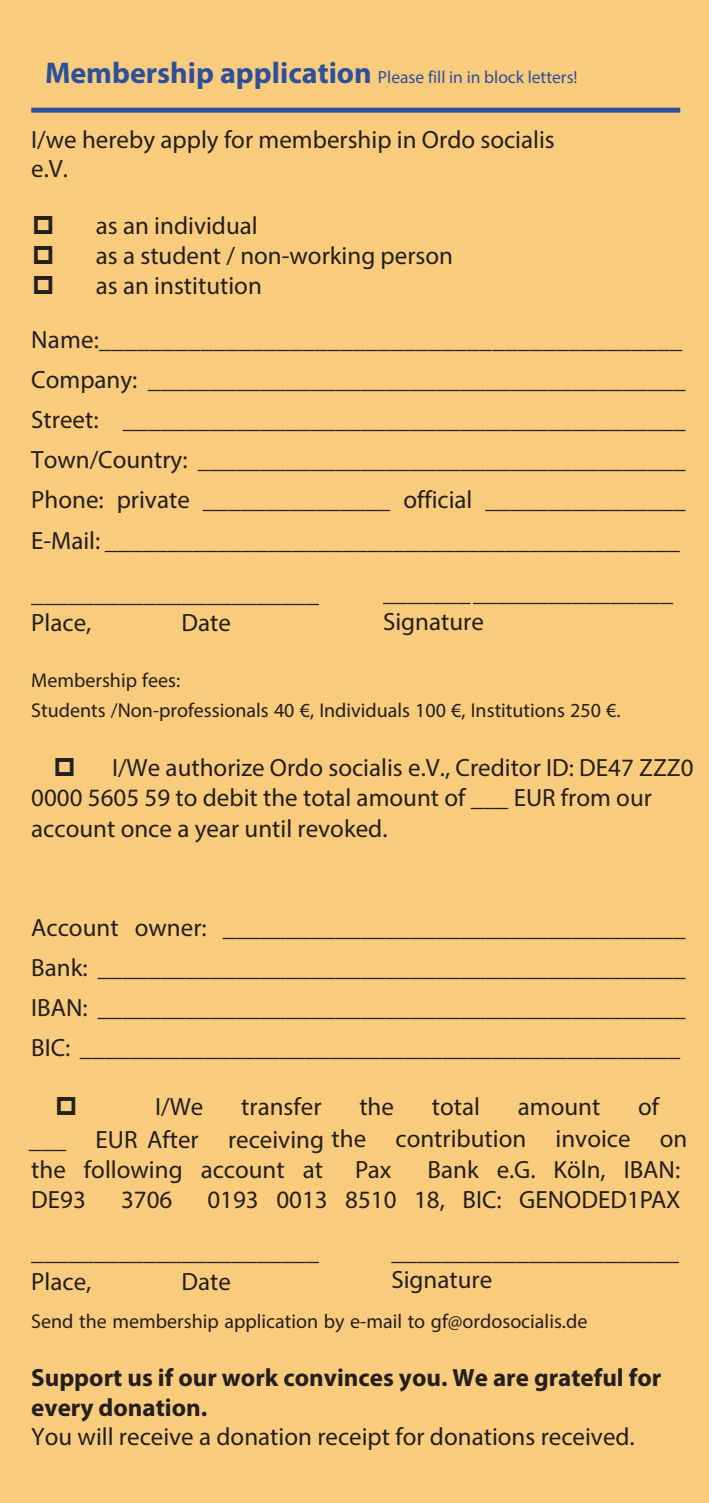
<style>
.page{position:relative;width:709px;height:1503px;background:#fff}
.page>*{position:absolute;margin:0;border:0;box-sizing:border-box;transform-origin:0 0}
.t1{font:25px/40.2px "Myriad Pro";color:#231f20}
.t2{font:700 25px/29.5px "Myriad Pro";color:#231f20}
.t3{font:20px/30px "Myriad Pro";color:#231f20}
.t4{font:17.5px "Myriad Pro";color:#2e4f99}
.s1{font-weight:700;font-size:30px}
.s2{font-weight:400}
</style>
<div class="page">
<div style="left:0;top:0;width:709px;height:1502px;background:#f9cc7d"></div>
<div style="left:31px;top:108px;width:649px;height:5px;background:#2e4f99"></div>
<p class="t4" style="left:45px;top:66px;width:534px"><span class="s1">Membership application</span> Please fill in in block letters!</p>
<p class="t1" style="left:31px;top:125px;width:525px;line-height:29px">I/we hereby apply for membership in Ordo socialis e.V.</p>
<p class="t1" style="left:96px;top:210px;width:359px;line-height:30px">as an individual<br>as a student / non-working person as an institution</p>
<p class="t1" style="left:31px;top:319px;width:656px">Name:______________________________________________ Company: ___________________________________________ Street: _____________________________________________ Town/Country: _______________________________________ Phone: private _______________ official ________________ E-Mail: ______________________________________________</p>
<p class="t1" style="left:181px;top:602px;width:51px">Date</p>
<p class="t1" style="left:383px;top:577px;width:292px;line-height:29px">_______ ________________<br>Signature</p>
<p class="t3" style="left:31px;top:664px;width:590px">Membership fees:<br>Students /Non-professionals 40 €, Individuals 100 €, Institutions 250 €.</p>
<p class="t1" style="left:31px;top:752px;width:663px;line-height:30.5px;text-indent:81px">I/We authorize Ordo socialis e.V., Creditor ID: DE47 ZZZ0<br>0000 5605 59 to debit the total amount of ___ EUR from our account once a year until revoked.</p>
<p class="t1" style="left:31px;top:578px;width:289px;line-height:29px">_______________________<br>Place,</p>
<p class="t1" style="left:31px;top:907px;width:656px;text-align:justify">Account owner: _____________________________________ Bank: _______________________________________________ IBAN: _______________________________________________ BIC: ________________________________________________</p>
<p class="t1" style="left:155px;top:1086px;width:50px">I/We</p>
<p class="t1" style="left:241px;top:1086px;width:82px">transfer</p>
<p class="t1" style="left:359px;top:1086px;width:36px">the</p>
<p class="t1" style="left:432px;top:1086px;width:50px">total</p>
<p class="t1" style="left:518px;top:1086px;width:84px">amount</p>
<p class="t1" style="left:29px;top:1090px;width:660px;line-height:31.2px;text-indent:609px">of ___ EUR After receiving the contribution invoice on the following account at</p>
<p class="t1" style="left:355px;top:1148px;width:38px">Pax</p>
<p class="t1" style="left:427px;top:1148px;width:254px">Bank e.G. Köln, IBAN:</p>
<p class="t1" style="left:31px;top:1178px;width:56px">DE93</p>
<p class="t1" style="left:121px;top:1178px;width:53px">3706</p>
<p class="t1" style="left:207px;top:1178px;width:474px">0193 0013 8510 18, BIC: GENODED1PAX</p>
<p class="t1" style="left:31px;top:1236px;width:289px;line-height:30px">_______________________<br>Place,</p>
<p class="t1" style="left:181px;top:1261px;width:51px">Date</p>
<p class="t1" style="left:391px;top:1237px;width:289px;line-height:28px">_______________________<br>Signature</p>
<p class="t3" style="left:31px;top:1305px;width:557px">Send the membership application by e-mail to gf@ordosocialis.de</p>
<p class="t2" style="left:31px;top:1362px;width:631px">Support us if our work convinces you. We are grateful for every donation.<br><span class="s2">You will receive a donation receipt for donations received.</span></p>
</div>
